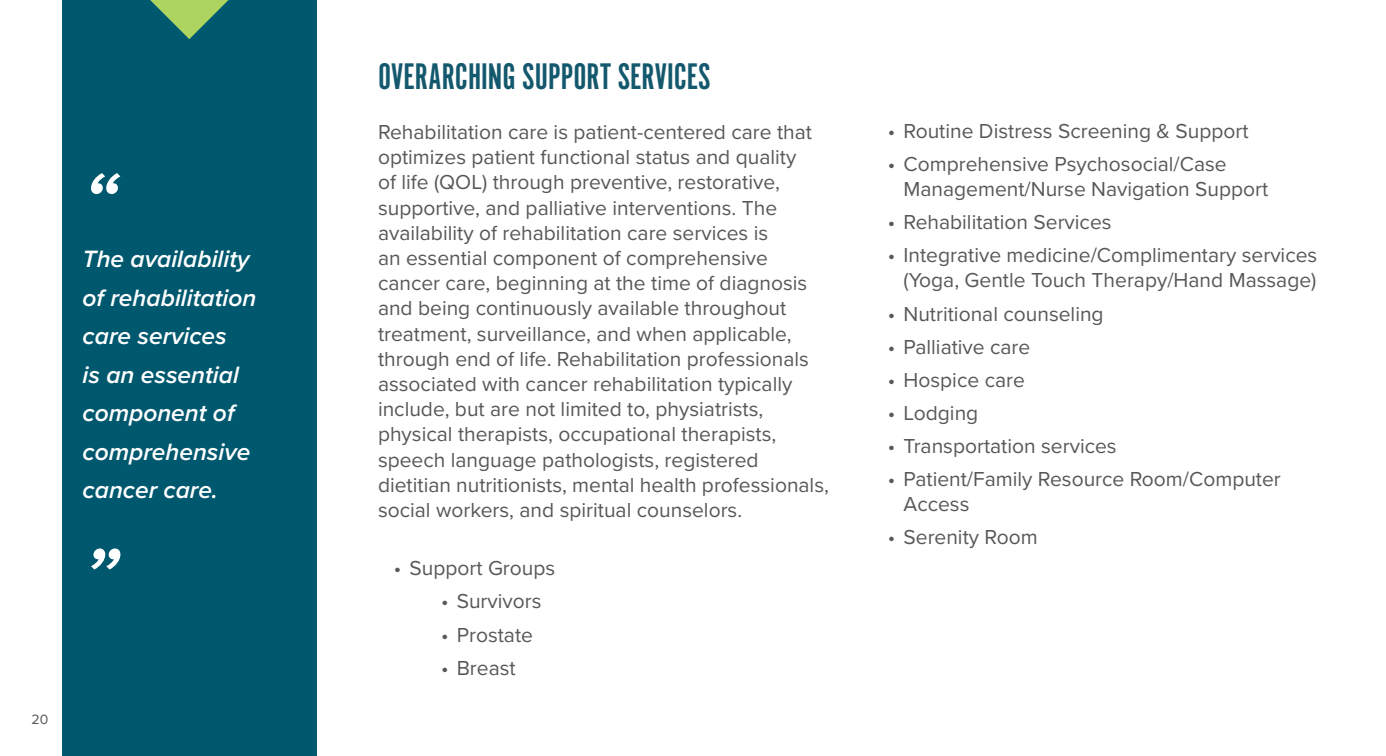
<style>
.page{position:relative;width:1386px;height:756px;background:#fff}
.page>*{position:absolute;margin:0;border:0;box-sizing:border-box;transform-origin:0 0}
.t1{font:italic 600 82.25px "Proxima Nova";color:#fff}
.t2{font:38.5px "Alternate Got No 1 D";color:#14586e}
.t3{font:italic 600 24.5px/38.5px "Proxima Nova";color:#fff}
.t4{font:21px/25.2px "Proxima Nova";color:#57585a}
.t5{font:14px "Proxima Nova";color:#57585a}
</style>
<div class="page">
<div style="left:62px;top:0;width:255px;height:756px;background:#00586f"></div>
<svg style="left:150px;top:0;width:79px;height:39px"></svg>
<p class="t1" style="left:83px;top:152px;width:37px">“</p>
<p class="t3" style="left:83px;top:240px;width:175px">The availability of rehabilitation care services<br>is an essential component of comprehensive cancer care.</p>
<p class="t1" style="left:83px;top:528px;width:37px">”</p>
<p class="t5" style="left:32px;top:709px;width:18px">20</p>
<p class="t2" style="left:378px;top:57px;width:334px">OVERARCHING SUPPORT SERVICES</p>
<p class="t4" style="left:378px;top:119px;width:452px">Rehabilitation care is patient-centered care that optimizes patient functional status and quality<br>of life (QOL) through preventive, restorative, supportive, and palliative interventions. The availability of rehabilitation care services is<br>an essential component of comprehensive cancer care, beginning at the time of diagnosis and being continuously available throughout treatment, surveillance, and when applicable, through end of life. Rehabilitation professionals associated with cancer rehabilitation typically include, but are not limited to, physiatrists, physical therapists, occupational therapists, speech language pathologists, registered dietitian nutritionists, mental health professionals, social workers, and spiritual counselors.</p>
<p class="t4" style="left:394px;top:555px;width:163px">• Support Groups</p>
<p class="t4" style="left:441px;top:588px;width:102px">• Survivors</p>
<p class="t4" style="left:441px;top:621px;width:94px">• Prostate</p>
<p class="t4" style="left:441px;top:654px;width:76px">• Breast</p>
<p class="t4" style="left:888px;top:117px;width:362px">• Routine Distress Screening &amp; Support</p>
<p class="t4" style="left:904px;top:150px;width:366px;text-indent:-16px">• Comprehensive Psychosocial/Case<br>Management/Nurse Navigation Support</p>
<p class="t4" style="left:888px;top:209px;width:225px">• Rehabilitation Services</p>
<p class="t4" style="left:888px;top:242px;width:431px;text-align:right">• Integrative medicine/Complimentary services (Yoga, Gentle Touch Therapy/Hand Massage)</p>
<p class="t4" style="left:888px;top:300px;width:217px">• Nutritional counseling</p>
<p class="t4" style="left:888px;top:333px;width:144px">• Palliative care</p>
<p class="t4" style="left:888px;top:366px;width:139px">• Hospice care</p>
<p class="t4" style="left:888px;top:399px;width:92px">• Lodging</p>
<p class="t4" style="left:888px;top:432px;width:230px">• Transportation services</p>
<p class="t4" style="left:904px;top:465px;width:379px;text-indent:-16px">• Patient/Family Resource Room/Computer<br>Access</p>
<p class="t4" style="left:888px;top:524px;width:151px">• Serenity Room</p>
</div>
